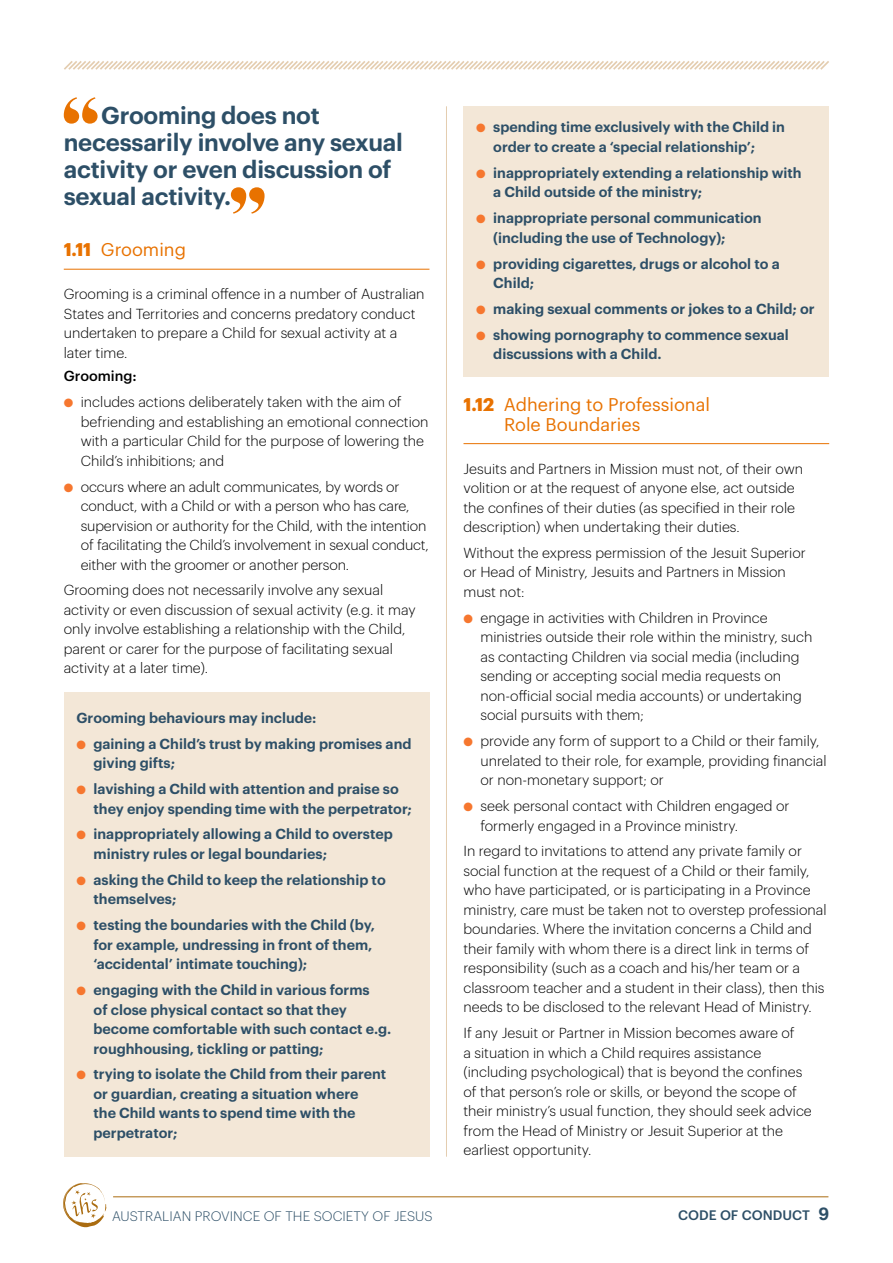
<style>
.page{position:relative;width:893px;height:1263px;background:#fff}
.page>*{position:absolute;margin:0;border:0;box-sizing:border-box;transform-origin:0 0}
.t1{font:600 24px/27px "Graphik";letter-spacing:-.01em;color:#2d4f67}
.t2{font:18px/19.5px "Graphik";color:#e87200}
.t3{font:300 14.25px/19.5px "Graphik";color:#000}
.t4{font:600 14.25px/19.5px "Graphik";color:#2d4f67}
.t5{font:500 14.25px "Graphik";color:#000}
.t6{font:300 13.5px "Graphik";letter-spacing:.005em;color:#2d4f67}
.t7{font:500 13.5px "Graphik";color:#2d4f67}
.s1{font-weight:700}
.s2{color:#f6772f}
.s3{font-family:"Post Grotesk";font-weight:700;font-size:18px}
</style>
<div class="page">
<hr style="left:113px;top:1196px;width:715px;height:1px;background:#aa6c10">
<svg style="left:64px;top:61px;width:765px;height:9px"></svg>
<hr style="left:446px;top:106px;width:1px;height:1051px;background:#e4cdb0">
<svg style="left:63px;top:1183px;width:44px;height:44px"></svg>
<div style="left:463px;top:106px;width:366px;height:270px;background:#f3e7d7"></div>
<hr style="left:463px;top:443px;width:366px;height:1px;background:#e87200">
<div style="left:64px;top:692px;width:365px;height:465px;background:#f3e7d7"></div>
<hr style="left:64px;top:269px;width:365px;height:1px;background:#e87200">
<svg style="left:64px;top:97px;width:34px;height:27px"></svg>
<svg style="left:231px;top:187px;width:34px;height:27px"></svg>
<h1 class="t1" style="left:64px;top:99px;width:341px;text-indent:38px">Grooming does not necessarily involve any sexual activity or even discussion of sexual activity.</h1>
<p class="t2" style="left:64px;top:238px;width:124px"><span class="s1">1.11</span> Grooming</p>
<p class="t3" style="left:64px;top:283px;width:362px">Grooming is a criminal offence in a number of Australian States and Territories and concerns predatory conduct undertaken to prepare a Child for sexual activity at a later time.</p>
<p class="t5" style="left:64px;top:365px;width:74px">Grooming:</p>
<p class="t3" style="left:81px;top:391px;width:349px;text-indent:-17px"><span class="s2">●</span> includes actions deliberately taken with the aim of befriending and establishing an emotional connection with a particular Child for the purpose of lowering the Child’s inhibitions; and</p>
<p class="t3" style="left:81px;top:476px;width:350px;text-indent:-17px"><span class="s2">●</span> occurs where an adult communicates, by words or conduct, with a Child or with a person who has care, supervision or authority for the Child, with the intention of facilitating the Child’s involvement in sexual conduct, either with the groomer or another person.</p>
<p class="t3" style="left:64px;top:579px;width:353px">Grooming does not necessarily involve any sexual activity or even discussion of sexual activity (e.g. it may only involve establishing a relationship with the Child, parent or carer for the purpose of facilitating sexual activity at a later time).</p>
<p class="t4" style="left:77px;top:706px;width:241px">Grooming behaviours may include:</p>
<p class="t4" style="left:94px;top:732px;width:319px;text-indent:-17px"><span class="s2">●</span> gaining a Child’s trust by making promises and giving gifts;</p>
<p class="t4" style="left:94px;top:778px;width:320px;text-indent:-17px"><span class="s2">●</span> lavishing a Child with attention and praise so they enjoy spending time with the perpetrator;</p>
<p class="t4" style="left:94px;top:823px;width:301px;text-indent:-17px"><span class="s2">●</span> inappropriately allowing a Child to overstep ministry rules or legal boundaries;</p>
<p class="t4" style="left:94px;top:869px;width:294px;text-indent:-17px"><span class="s2">●</span> asking the Child to keep the relationship to themselves;</p>
<p class="t4" style="left:94px;top:914px;width:283px;text-indent:-17px"><span class="s2">●</span> testing the boundaries with the Child (by, for example, undressing in front of them, ‘accidental’ intimate touching);</p>
<p class="t4" style="left:94px;top:979px;width:299px;text-indent:-17px"><span class="s2">●</span> engaging with the Child in various forms<br>of close physical contact so that they become comfortable with such contact e.g. roughhousing, tickling or patting;</p>
<p class="t4" style="left:94px;top:1063px;width:294px;text-indent:-17px"><span class="s2">●</span> trying to isolate the Child from their parent or guardian, creating a situation where<br>the Child wants to spend time with the perpetrator;</p>
<p class="t4" style="left:493px;top:116px;width:293px;text-indent:-17px"><span class="s2">●</span> spending time exclusively with the Child in order to create a ‘special relationship’;</p>
<p class="t4" style="left:493px;top:162px;width:310px;text-indent:-17px"><span class="s2">●</span> inappropriately extending a relationship with a Child outside of the ministry;</p>
<p class="t4" style="left:493px;top:207px;width:270px;text-indent:-17px"><span class="s2">●</span> inappropriate personal communication (including the use of Technology);</p>
<p class="t4" style="left:493px;top:252px;width:288px;text-indent:-17px"><span class="s2">●</span> providing cigarettes, drugs or alcohol to a<br>Child;</p>
<p class="t4" style="left:476px;top:298px;width:340px"><span class="s2">●</span> making sexual comments or jokes to a Child; or</p>
<p class="t4" style="left:493px;top:324px;width:297px;text-indent:-17px"><span class="s2">●</span> showing pornography to commence sexual discussions with a Child.</p>
<p class="t2" style="left:504px;top:393px;width:207px;text-indent:-41px"><span class="s1">1.12</span> Adhering to Professional<br>Role Boundaries</p>
<p class="t3" style="left:463px;top:457px;width:341px">Jesuits and Partners in Mission must not, of their own volition or at the request of anyone else, act outside the confines of their duties (as specified in their role description) when undertaking their duties.</p>
<p class="t3" style="left:463px;top:542px;width:344px">Without the express permission of the Jesuit Superior or Head of Ministry, Jesuits and Partners in Mission must not:</p>
<p class="t3" style="left:480px;top:607px;width:333px;text-indent:-17px"><span class="s2">●</span> engage in activities with Children in Province ministries outside their role within the ministry, such as contacting Children via social media (including sending or accepting social media requests on non-official social media accounts) or undertaking social pursuits with them;</p>
<p class="t3" style="left:480px;top:730px;width:348px;text-indent:-17px"><span class="s2">●</span> provide any form of support to a Child or their family, unrelated to their role, for example, providing financial or non-monetary support; or</p>
<p class="t3" style="left:480px;top:795px;width:310px;text-indent:-17px"><span class="s2">●</span> seek personal contact with Children engaged or formerly engaged in a Province ministry.</p>
<p class="t3" style="left:463px;top:840px;width:364px">In regard to invitations to attend any private family or social function at the request of a Child or their family, who have participated, or is participating in a Province ministry, care must be taken not to overstep professional boundaries. Where the invitation concerns a Child and their family with whom there is a direct link in terms of responsibility (such as a coach and his/her team or a classroom teacher and a student in their class), then this needs to be disclosed to the relevant Head of Ministry.</p>
<p class="t3" style="left:463px;top:1022px;width:350px">If any Jesuit or Partner in Mission becomes aware of<br>a situation in which a Child requires assistance (including psychological) that is beyond the confines of that person’s role or skills, or beyond the scope of their ministry’s usual function, they should seek advice from the Head of Ministry or Jesuit Superior at the earliest opportunity.</p>
<p class="t6" style="left:112px;top:1206px;width:322px">AUSTRALIAN PROVINCE OF THE SOCIETY OF JESUS</p>
<p class="t7" style="left:678px;top:1205px;width:152px">CODE OF CONDUCT <span class="s3">9</span></p>
</div>
